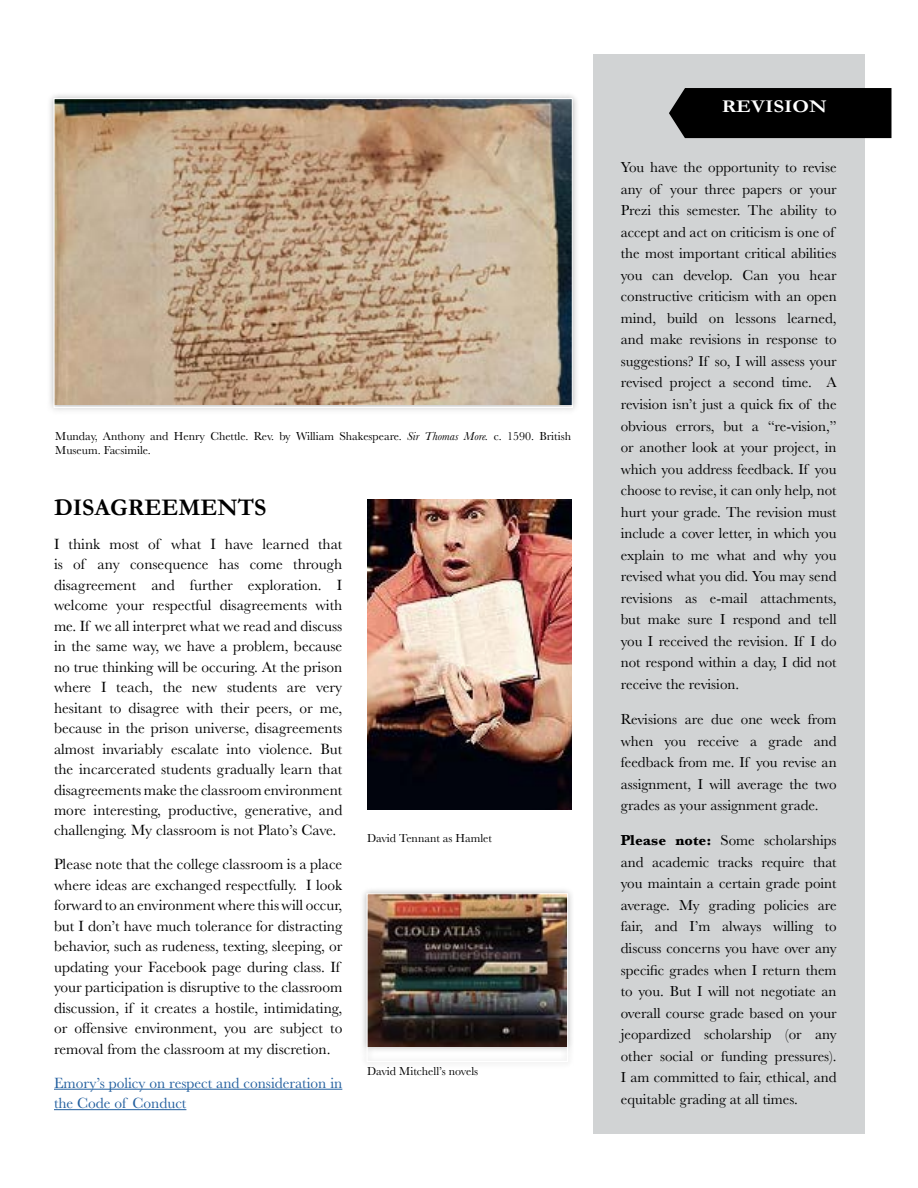
<style>
.page{position:relative;width:918px;height:1188px;background:#fff}
.page>*{position:absolute;margin:0;border:0;box-sizing:border-box;transform-origin:0 0}
.t1{font:700 24px "Garamond";color:#000}
.t2{font:700 18px "Garamond";color:#fff;scale:1.16 1}
.t3{font:15.3px/20.4px "Baskerville";color:#000;text-align:justify}
.t4{font:15.3px/20.4px "Baskerville";color:#215e9e}
.t5{font:15px/21.6px "Baskerville";color:#000;text-align:justify}
.t6{font:12px/14.4px "Baskerville";color:#000}
.s1{font-style:italic}
.s2{font-weight:700}
</style>
<div class="page">
<div style="left:46px;top:91px;width:533px;height:324px;background:#000;opacity:.3"></div>
<img style="left:55px;top:100px;width:516px;height:304px">
<div style="left:53px;top:98px;width:520px;height:310px;border:1px solid #fff"></div>
<div style="left:593px;top:54px;width:271px;height:1080px;background:#d1d3d4"></div>
<div style="left:669px;top:88px;width:222px;height:50px;background:#000"></div>
<hr style="left:54px;top:1089px;width:288px;height:1px;background:#215e9e">
<hr style="left:54px;top:1109px;width:132px;height:1px;background:#215e9e">
<div style="left:360px;top:886px;width:214px;height:183px;background:#000;opacity:.3"></div>
<img style="left:369px;top:895px;width:197px;height:151px">
<div style="left:367px;top:893px;width:201px;height:169px;border:1px solid #fff"></div>
<img style="left:367px;top:499px;width:204px;height:310px">
<p class="t6" style="left:55px;top:429px;width:517px">Munday, Anthony and Henry Chettle. Rev. by William Shakespeare. <span class="s1">Sir Thomas More.</span> c. 1590. British<br>Museum. Facsimile.</p>
<h1 class="t1" style="left:54px;top:493px;width:214px">DISAGREEMENTS</h1>
<p class="t3" style="left:54px;top:534px;width:290px">I think most of what I have learned that is of any consequence has come through disagreement and further exploration. I welcome your respectful disagreements with me. If we all interpret what we read and discuss in the same way, we have a problem, because no true thinking will be occuring. At the prison where I teach, the new students are very hesitant to disagree with their peers, or me, because in the prison universe, disagreements almost invariably escalate into violence. But the incarcerated students gradually learn that disagreements make the classroom environment more interesting, productive, generative, and challenging. My classroom is not Plato’s Cave.</p>
<p class="t3" style="left:54px;top:855px;width:290px;text-align:left">Please note that the college classroom is a place where ideas are exchanged respectfully. I look forward to an environment where this will occur, but I don’t have much tolerance for distracting behavior, such as rudeness, texting, sleeping, or updating your Facebook page during class. If your participation is disruptive to the classroom discussion, if it creates a hostile, intimidating, or offensive environment, you are subject to removal from the classroom at my discretion.</p>
<p class="t4" style="left:54px;top:1073px;width:290px">Emory’s policy on respect and consideration in the Code of Conduct</p>
<p class="t6" style="left:367px;top:831px;width:126px">David Tennant as Hamlet</p>
<p class="t6" style="left:367px;top:1064px;width:113px">David Mitchell’s novels</p>
<p class="t2" style="left:722px;top:96px;width:92px">REVISION</p>
<p class="t5" style="left:621px;top:157px;width:217px;text-align:left">You have the opportunity to revise any of your three papers or your Prezi this semester. The ability to accept and act on criticism is one of the most important critical abilities you can develop. Can you hear constructive criticism with an open mind, build on lessons learned, and make revisions in response to suggestions? If so, I will assess your revised project a second time. A revision isn’t just a quick fix of the obvious errors, but a “re-vision,” or another look at your project, in which you address feedback. If you choose to revise, it can only help, not hurt your grade. The revision must include a cover letter, in which you explain to me what and why you revised what you did. You may send revisions as e-mail attachments, but make sure I respond and tell you I received the revision. If I do not respond within a day, I did not receive the revision.</p>
<p class="t5" style="left:621px;top:709px;width:217px">Revisions are due one week from when you receive a grade and feedback from me. If you revise an assignment, I will average the two grades as your assignment grade.</p>
<p class="t5" style="left:621px;top:830px;width:217px"><span class="s2">Please note:</span> Some scholarships and academic tracks require that you maintain a certain grade point average. My grading policies are fair, and I’m always willing to discuss concerns you have over any specific grades when I return them to you. But I will not negotiate an overall course grade based on your jeopardized scholarship (or any other social or funding pressures).<br>I am committed to fair, ethical, and equitable grading at all times.</p>
</div>
